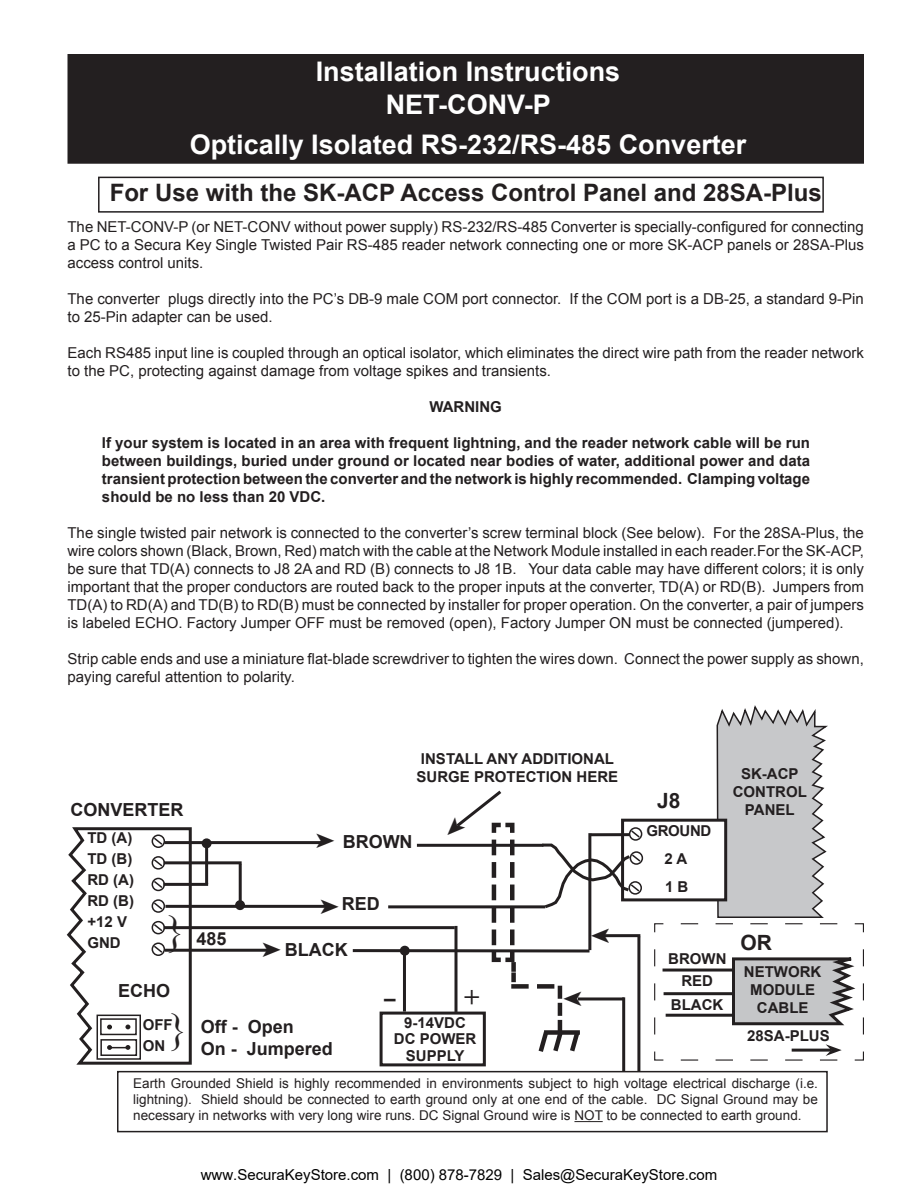
<style>
.page{position:relative;width:918px;height:1188px;background:#fff}
.page>*{position:absolute;margin:0;border:0;box-sizing:border-box;transform-origin:0 0}
.t1{font:700 27px/32.4px "Arial";color:#fff;text-align:center}
.t2{font:700 27px "Times New Roman";color:#231f20;scale:1.5 1}
.t3{font:700 27px "Times New Roman";color:#231f20}
.t4{font:700 24px "Arial";color:#231f20}
.t5{font:700 21px "Arial";color:#231f20}
.t6{font:21px "Dingthings 4 N";color:#231f20}
.t7{font:700 18px/21.6px "Arial";color:#231f20}
.t8{font:15px/18px "Arial";color:#231f20}
.t9{font:700 15px/18px "Arial";color:#231f20;text-align:center}
.t10{font:15px "Arial";color:#000}
.t11{font:13.5px/16.2px "Arial";color:#231f20;text-align:justify}
.s1{font-family:"Dingthings 4 N";font-weight:400;font-size:21px}
</style>
<div class="page">
<div style="left:98px;top:177px;width:726px;height:36px;border:2px solid #231f20"></div>
<div style="left:68px;top:55px;width:795px;height:108px;background:#231f20"></div>
<div style="left:68px;top:54px;width:796px;height:110px;border:2px solid #231f20"></div>
<div style="left:380px;top:1012px;width:106px;height:54px;border:3px solid #231f20"></div>
<hr style="left:164px;top:841px;width:161px;height:3px;background:#231f20">
<hr style="left:165px;top:905px;width:162px;height:3px;background:#231f20">
<hr style="left:164px;top:861px;width:78px;height:3px;background:#231f20">
<hr style="left:239px;top:864px;width:3px;height:41px;background:#231f20">
<hr style="left:163px;top:883px;width:45px;height:3px;background:#231f20">
<hr style="left:205px;top:841px;width:3px;height:43px;background:#231f20">
<hr style="left:164px;top:926px;width:291px;height:3px;background:#231f20">
<svg style="left:353px;top:949px;width:89px;height:4px"></svg>
<hr style="left:403px;top:949px;width:3px;height:63px;background:#231f20">
<div style="left:202px;top:839px;width:9px;height:9px;background:#231f20;border-radius:50%"></div>
<div style="left:202px;top:838px;width:10px;height:10px;border:2px solid #231f20;border-radius:50%"></div>
<div style="left:236px;top:901px;width:8px;height:8px;background:#231f20;border-radius:50%"></div>
<div style="left:235px;top:900px;width:10px;height:10px;border:2px solid #231f20;border-radius:50%"></div>
<hr style="left:417px;top:844px;width:126px;height:3px;background:#231f20">
<hr style="left:388px;top:905px;width:157px;height:3px;background:#231f20">
<hr style="left:165px;top:949px;width:105px;height:3px;background:#231f20">
<div style="left:401px;top:946px;width:8px;height:9px;background:#231f20;border-radius:50%"></div>
<div style="left:400px;top:946px;width:10px;height:10px;border:2px solid #231f20;border-radius:50%"></div>
<div style="left:117px;top:1071px;width:711px;height:61px;border:2px solid #231f20"></div>
<svg style="left:574px;top:1121px;width:29px;height:1px"></svg>
<div style="left:630px;top:851px;width:13px;height:14px;border:2px solid #231f20;border-radius:50%"></div>
<hr style="left:637px;top:937px;width:3px;height:134px;background:#231f20">
<hr style="left:622px;top:997px;width:3px;height:74px;background:#231f20">
<svg style="left:654px;top:705px;width:210px;height:356px"></svg>
<svg style="left:66px;top:827px;width:127px;height:238px"></svg>
<svg style="left:442px;top:790px;width:200px;height:267px"></svg>
<h1 class="t1" style="left:316px;top:56px;width:306px">Installation Instructions<br>NET-CONV-P</h1>
<h1 class="t1" style="left:190px;top:129px;width:558px">Optically Isolated RS-232/RS-485 Converter</h1>
<h2 class="t4" style="left:110px;top:177px;width:714px">For Use with the SK-ACP Access Control Panel and 28SA-Plus</h2>
<p class="t8" style="left:68px;top:218px;width:798px;text-align:justify">The NET-CONV-P (or NET-CONV without power supply) RS-232/RS-485 Converter is specially-configured for connecting a PC to a Secura Key Single Twisted Pair RS-485 reader network connecting one or more SK-ACP panels or 28SA-Plus access control units.</p>
<p class="t8" style="left:68px;top:290px;width:798px">The converter plugs directly into the PC’s DB-9 male COM port connector. If the COM port is a DB-25, a standard 9-Pin to 25-Pin adapter can be used.</p>
<p class="t8" style="left:68px;top:344px;width:798px">Each RS485 input line is coupled through an optical isolator, which eliminates the direct wire path from the reader network to the PC, protecting against damage from voltage spikes and transients.</p>
<p class="t9" style="left:430px;top:399px;width:74px">WARNING</p>
<p class="t9" style="left:102px;top:435px;width:710px;text-align:justify">If your system is located in an area with frequent lightning, and the reader network cable will be run between buildings, buried under ground or located near bodies of water, additional power and data transient protection between the converter and the network is highly recommended. Clamping voltage should be no less than 20 VDC.</p>
<p class="t8" style="left:67px;top:524px;width:798px;text-align:justify">The single twisted pair network is connected to the converter’s screw terminal block (See below). For the 28SA-Plus, the wire colors shown (Black, Brown, Red) match with the cable at the Network Module installed in each reader.For the SK-ACP, be sure that TD(A) connects to J8 2A and RD (B) connects to J8 1B. Your data cable may have different colors; it is only important that the proper conductors are routed back to the proper inputs at the converter, TD(A) or RD(B). Jumpers from TD(A) to RD(A) and TD(B) to RD(B) must be connected by installer for proper operation. On the converter, a pair of jumpers is labeled ECHO. Factory Jumper OFF must be removed (open), Factory Jumper ON must be connected (jumpered).</p>
<p class="t8" style="left:68px;top:650px;width:798px">Strip cable ends and use a miniature flat-blade screwdriver to tighten the wires down. Connect the power supply as shown, paying careful attention to polarity.</p>
<p class="t7" style="left:70px;top:800px;width:115px">CONVERTER</p>
<p class="t9" style="left:417px;top:750px;width:203px;text-align:left">INSTALL ANY ADDITIONAL<br>SURGE PROTECTION HERE</p>
<h3 class="t5" style="left:657px;top:786px;width:25px">J8</h3>
<p class="t9" style="left:733px;top:765px;width:76px">SK-ACP<br>CONTROL<br>PANEL</p>
<p class="t9" style="left:646px;top:823px;width:66px">GROUND</p>
<p class="t9" style="left:87px;top:828px;width:48px;line-height:21px;text-align:left">TD (A)<br>TD (B)<br>RD (A)<br>RD (B) +12 V<br>GND</p>
<h3 class="t6" style="left:316px;top:831px;width:21px">¿</h3>
<p class="t7" style="left:343px;top:831px;width:71px">BROWN</p>
<p class="t9" style="left:664px;top:850px;width:24px">2 A</p>
<p class="t9" style="left:665px;top:878px;width:25px">1 B</p>
<p class="t7" style="left:342px;top:894px;width:39px">RED</p>
<h3 class="t6" style="left:320px;top:896px;width:21px">¿</h3>
<p class="t7" style="left:197px;top:928px;width:32px">485</p>
<h3 class="t5" style="left:740px;top:929px;width:33px">OR</h3>
<p class="t7" style="left:262px;top:939px;width:87px"><span class="s1">¿</span> BLACK</p>
<p class="t9" style="left:668px;top:948px;width:60px;line-height:22px">BROWN<br>RED</p>
<p class="t9" style="left:671px;top:996px;width:54px">BLACK</p>
<p class="t9" style="left:744px;top:963px;width:79px">NETWORK<br>MODULE<br>CABLE</p>
<p class="t9" style="left:747px;top:1027px;width:84px">28SA-PLUS</p>
<p class="t7" style="left:118px;top:981px;width:54px">ECHO</p>
<h1 class="t2" style="left:383px;top:978px;width:10px">-</h1>
<h1 class="t3" style="left:464px;top:978px;width:17px">+</h1>
<p class="t9" style="left:394px;top:1015px;width:84px;line-height:16.5px">9-14VDC<br>DC POWER<br>SUPPLY</p>
<p class="t9" style="left:143px;top:1014px;width:31px;line-height:21px;text-align:left">OFF<br>ON</p>
<p class="t7" style="left:201px;top:1017px;width:134px">Off - Open<br>On - Jumpered</p>
<p class="t11" style="left:133px;top:1075px;width:686px">Earth Grounded Shield is highly recommended in environments subject to high voltage electrical discharge (i.e. lightning). Shield should be connected to earth ground only at one end of the cable. DC Signal Ground may be necessary in networks with very long wire runs. DC Signal Ground wire is NOT to be connected to earth ground.</p>
<p class="t10" style="left:201px;top:1164px;width:518px">www.SecuraKeyStore.com | (800) 878-7829 | Sales@SecuraKeyStore.com</p>
</div>
